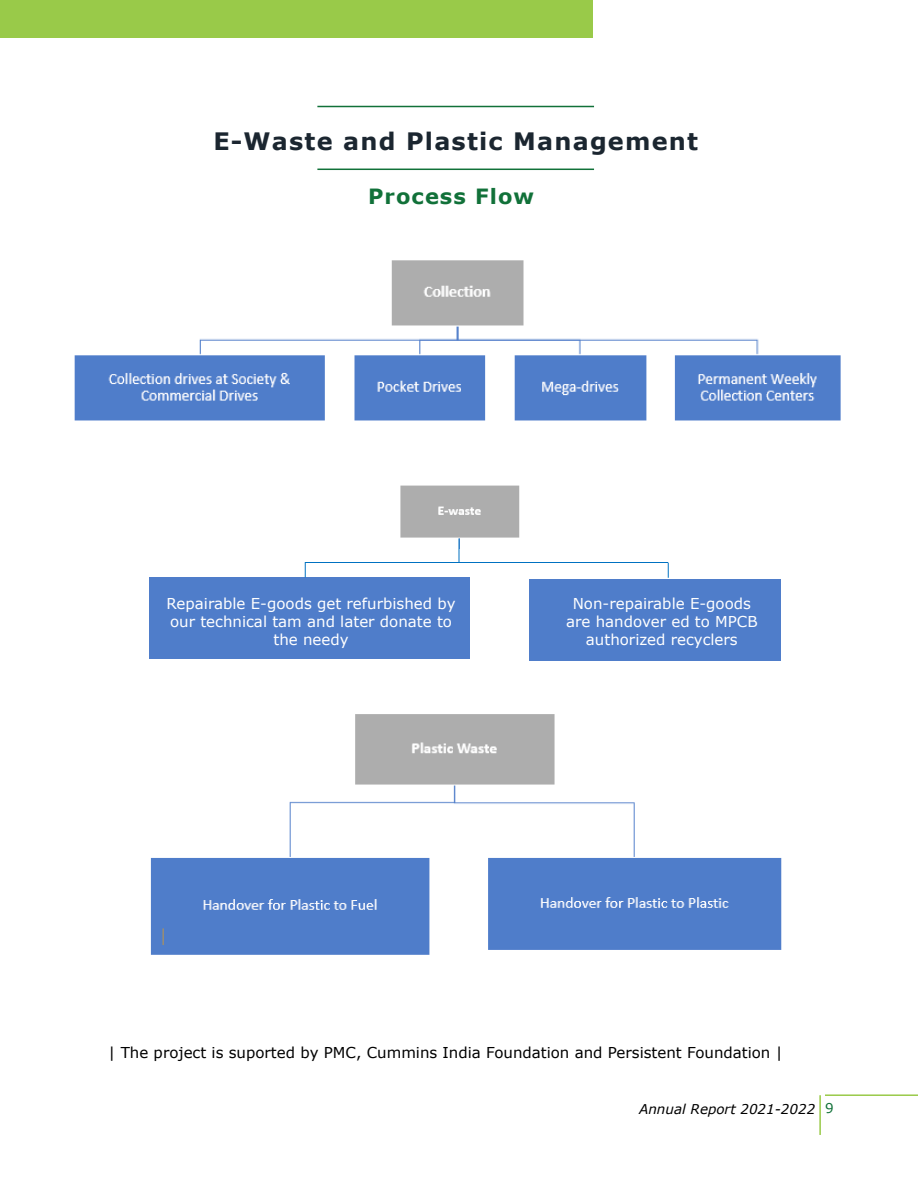
<style>
.page{position:relative;width:918px;height:1188px;background:#fff}
.page>*{position:absolute;margin:0;border:0;box-sizing:border-box;transform-origin:0 0}
.t1{font:700 24px "Verdana";letter-spacing:.05em;color:#1b2630}
.t2{font:700 21px "Verdana";letter-spacing:.05em;color:#117139}
.t3{font:15px/18px "Verdana";color:#fff;text-align:center}
.t4{font:15px "Verdana";color:#000}
.t5{font:italic 13.5px "Verdana";color:#000}
.s1{font-style:normal;color:#117139}
</style>
<div class="page">
<hr style="left:825px;top:1094px;width:93px;height:2px;background:#99ca49">
<hr style="left:819px;top:1095px;width:2px;height:40px;background:#99ca49">
<div style="left:0;top:0;width:592px;height:38px;background:#99ca49"></div>
<img style="left:150px;top:714px;width:632px;height:241px">
<hr style="left:317px;top:106px;width:277px;height:1px;background:#117139">
<hr style="left:317px;top:169px;width:277px;height:1px;background:#117139">
<img style="left:74px;top:260px;width:767px;height:161px">
<div style="left:150px;top:577px;width:320px;height:82px;background:#4f7dca"></div>
<div style="left:529px;top:579px;width:252px;height:82px;background:#4f7dca"></div>
<img style="left:400px;top:485px;width:120px;height:64px">
<hr style="left:305px;top:562px;width:363px;height:1px;background:#0071c1">
<svg style="left:459px;top:538px;width:1px;height:24px"></svg>
<svg style="left:305px;top:563px;width:1px;height:14px"></svg>
<svg style="left:668px;top:563px;width:1px;height:15px"></svg>
<h1 class="t1" style="left:213px;top:124px;width:486px">E-Waste and Plastic Management</h1>
<h2 class="t2" style="left:368px;top:181px;width:167px">Process Flow</h2>
<p class="t3" style="left:167px;top:594px;width:291px">Repairable E-goods get refurbished by our technical tam and later donate to the needy</p>
<p class="t3" style="left:566px;top:594px;width:193px">Non-repairable E-goods are handover ed to MPCB authorized recyclers</p>
<p class="t4" style="left:109px;top:1042px;width:675px">| The project is suported by PMC, Cummins India Foundation and Persistent Foundation |</p>
<p class="t5" style="left:639px;top:1100px;width:196px">Annual Report 2021-2022 <span class="s1">9</span></p>
</div>
